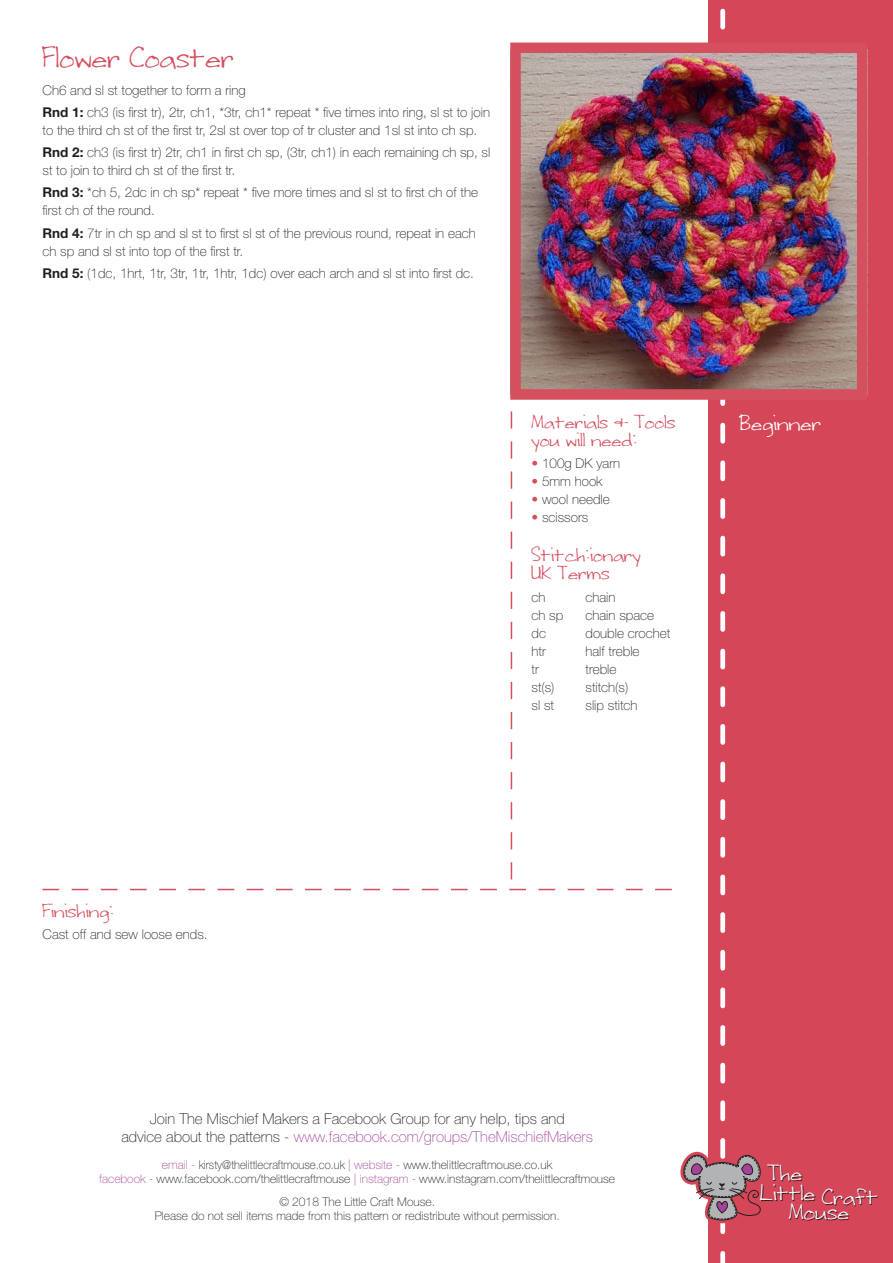
<style>
.page{position:relative;width:893px;height:1263px;background:#fff}
.page>*{position:absolute;margin:0;border:0;box-sizing:border-box;transform-origin:0 0}
.t1{font:37.5px "Writing Stuff";color:#d64f5f}
.t2{font:28.05px "Writing Stuff";color:#fff}
.t3{font:27px "Writing Stuff";color:#fff}
.t4{font:24px/18px "Writing Stuff";color:#d64f5f}
.t5{font:100 15px/18px "Helvetica Neue LT Std";color:#231f20;text-align:center}
.t6{font:100 13.5px/18px "Helvetica Neue LT Std";color:#231f20}
.t7{font:100 12px "Helvetica Neue LT Std";color:#231f20}
.t8{font:100 12px "Helvetica Neue LT Std";color:#231f20;scale:.94 1}
.s1{font-weight:700}
.s2{color:#d64f5f}
.s3{color:#a54499}
</style>
<div class="page">
<div style="left:708px;top:0;width:185px;height:1263px;background:#d44658"></div>
<svg style="left:680px;top:8px;width:81px;height:1255px"></svg>
<img style="left:521px;top:54px;width:335px;height:335px">
<div style="left:510px;top:43px;width:357px;height:357px;border:10px solid #d64f5f"></div>
<svg style="left:511px;top:411px;width:1px;height:468px"></svg>
<svg style="left:43px;top:889px;width:629px;height:1px"></svg>
<p class="t1" style="left:43px;top:43px;width:193px">Flower Coaster</p>
<p class="t6" style="left:43px;top:81px;width:205px">Ch6 and sl st together to form a ring</p>
<p class="t6" style="left:43px;top:103px;width:449px"><span class="s1">Rnd 1:</span> ch3 (is first tr), 2tr, ch1, *3tr, ch1* repeat * five times into ring, sl st to join to the third ch st of the first tr, 2sl st over top of tr cluster and 1sl st into ch sp.</p>
<p class="t6" style="left:43px;top:143px;width:449px"><span class="s1">Rnd 2:</span> ch3 (is first tr) 2tr, ch1 in first ch sp, (3tr, ch1) in each remaining ch sp, sl st to join to third ch st of the first tr.</p>
<p class="t6" style="left:43px;top:184px;width:437px"><span class="s1">Rnd 3:</span> *ch 5, 2dc in ch sp* repeat * five more times and sl st to first ch of the first ch of the round.</p>
<p class="t6" style="left:43px;top:224px;width:435px"><span class="s1">Rnd 4:</span> 7tr in ch sp and sl st to first sl st of the previous round, repeat in each ch sp and sl st into top of the first tr.</p>
<p class="t6" style="left:43px;top:264px;width:433px"><span class="s1">Rnd 5:</span> (1dc, 1hrt, 1tr, 3tr, 1tr, 1htr, 1dc) over each arch and sl st into first dc.</p>
<p class="t4" style="left:531px;top:414px;width:146px">Materials &amp; Tools</p>
<p class="t3" style="left:740px;top:412px;width:83px">Beginner</p>
<p class="t4" style="left:531px;top:432px;width:107px">you will need:</p>
<p class="t6" style="left:531px;top:454px;width:90px"><span class="s2">•</span> 100g DK yarn</p>
<p class="t6" style="left:531px;top:472px;width:73px"><span class="s2">•</span> 5mm hook</p>
<p class="t6" style="left:531px;top:490px;width:80px"><span class="s2">•</span> wool needle</p>
<p class="t6" style="left:531px;top:508px;width:58px"><span class="s2">•</span> scissors</p>
<p class="t4" style="left:531px;top:548px;width:111px">Stitch:ionary<br>UK Terms</p>
<p class="t6" style="left:531px;top:588px;width:16px">ch</p>
<p class="t6" style="left:585px;top:588px;width:32px">chain</p>
<p class="t6" style="left:531px;top:606px;width:33px">ch sp</p>
<p class="t6" style="left:585px;top:606px;width:70px">chain space</p>
<p class="t6" style="left:531px;top:624px;width:16px">dc</p>
<p class="t6" style="left:585px;top:624px;width:86px">double crochet</p>
<p class="t6" style="left:531px;top:642px;width:16px">htr</p>
<p class="t6" style="left:585px;top:642px;width:56px">half treble</p>
<p class="t6" style="left:531px;top:660px;width:9px">tr</p>
<p class="t6" style="left:585px;top:660px;width:33px">treble</p>
<p class="t6" style="left:531px;top:678px;width:24px">st(s)</p>
<p class="t6" style="left:585px;top:678px;width:44px">stitch(s)</p>
<p class="t6" style="left:531px;top:696px;width:24px">sl st</p>
<p class="t6" style="left:585px;top:696px;width:54px">slip stitch</p>
<p class="t4" style="left:43px;top:903px;width:73px">Finishing:</p>
<p class="t6" style="left:43px;top:925px;width:167px">Cast off and sew loose ends.</p>
<p class="t5" style="left:121px;top:1109px;width:473px">Join The Mischief Makers a Facebook Group for any help, tips and<br>advice about the patterns - <span class="s3">www.facebook.com/groups/TheMischiefMakers</span></p>
<p class="t8" style="left:162px;top:1157px;width:417px"><span class="s3">email -</span> kirsty@thelittlecraftmouse.co.uk <span class="s3">| website -</span> www.thelittlecraftmouse.co.uk</p>
<p class="t7" style="left:99px;top:1172px;width:517px"><span class="s3">facebook -</span> www.facebook.com/thelittlecraftmouse <span class="s3">| instagram -</span> www.instagram.com/thelittlecraftmouse</p>
<p class="t7" style="left:279px;top:1195px;width:157px">© 2018 The Little Craft Mouse.</p>
<p class="t7" style="left:155px;top:1209px;width:406px">Please do not sell items made from this pattern or redistribute without permission.</p>
<p class="t2" style="left:767px;top:1162px;width:37px">The</p>
<p class="t2" style="left:760px;top:1181px;width:120px">Little Craft</p>
<p class="t2" style="left:789px;top:1201px;width:62px">Mouse</p>
</div>
